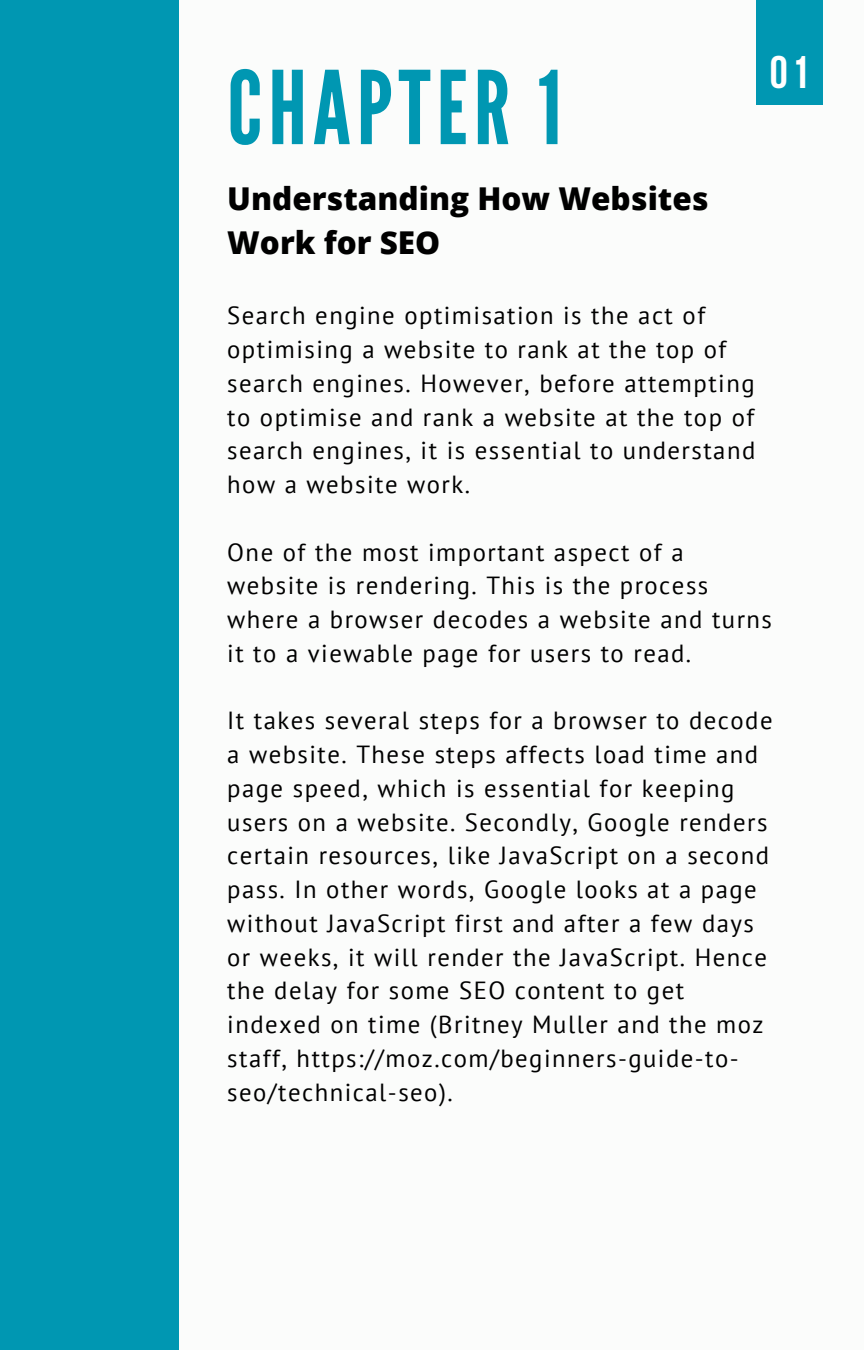
<style>
.page{position:relative;width:864px;height:1350px;background:#fbfcfb}
.page>*{position:absolute;margin:0;border:0;box-sizing:border-box;transform-origin:0 0}
.t1{font:101.25px "League Gothic";letter-spacing:.06em;color:#0097b2}
.t2{font:700 45.45px "Bebas Neue";color:#fff}
.t3{font:800 31.5px/43.9px "Open Sans";color:#000}
.t4{font:24.75px/33.8px "PT Sans";letter-spacing:.06em;color:#000}
</style>
<div class="page">
<div style="left:0;top:0;width:179px;height:1350px;background:#0097b2"></div>
<div style="left:756px;top:0;width:66px;height:104px;background:#0097b2"></div>
<h1 class="t1" style="left:227px;top:49px;width:336px">CHAPTER 1</h1>
<p class="t3" style="left:227px;top:176px;width:483px">Understanding How Websites<br>Work for SEO</p>
<h2 class="t2" style="left:770px;top:54px;width:41px">01</h2>
<p class="t4" style="left:227px;top:298px;width:530px">Search engine optimisation is the act of optimising a website to rank at the top of search engines. However, before attempting to optimise and rank a website at the top of search engines, it is essential to understand how a website work.</p>
<p class="t4" style="left:227px;top:535px;width:546px">One of the most important aspect of a website is rendering. This is the process where a browser decodes a website and turns it to a viewable page for users to read.</p>
<p class="t4" style="left:227px;top:703px;width:547px">It takes several steps for a browser to decode a website. These steps affects load time and page speed, which is essential for keeping users on a website. Secondly, Google renders certain resources, like JavaScript on a second pass. In other words, Google looks at a page without JavaScript first and after a few days or weeks, it will render the JavaScript. Hence the delay for some SEO content to get indexed on time (Britney Muller and the moz staff, https://moz.com/beginners-guide-to&shy;seo/technical-seo).</p>
</div>
